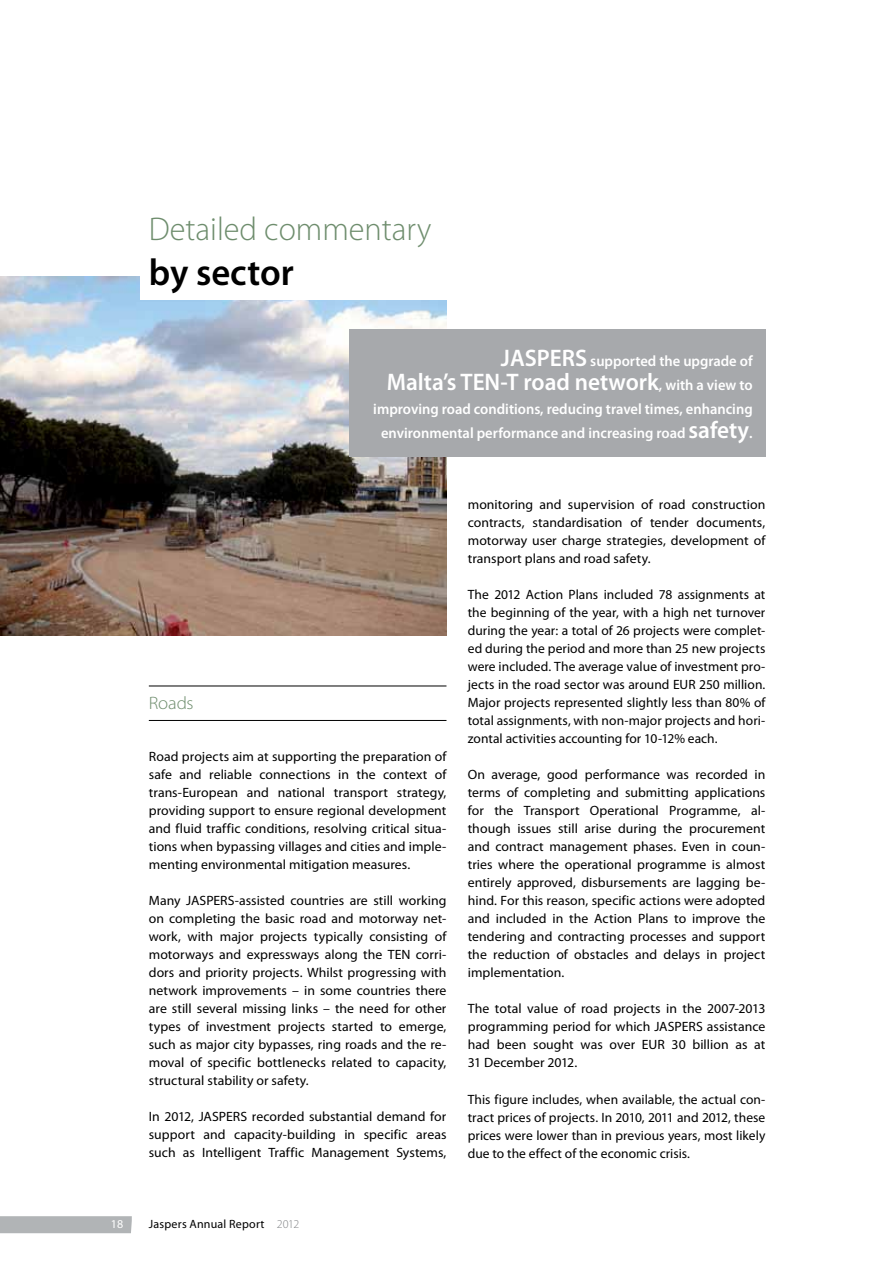
<style>
.page{position:relative;width:893px;height:1263px;background:#fff}
.page>*{position:absolute;margin:0;border:0;box-sizing:border-box;transform-origin:0 0}
.t1{font:600 37.5px "Myriad Pro";color:#000}
.t2{font:300 33px "Myriad Pro";color:#6e8d6d}
.t3{font:600 24px "Myriad Pro";color:#fff}
.t4{font:300 18px "Myriad Pro";letter-spacing:-.005em;color:#6e8d6d;scale:1.05 1}
.t5{font:600 15px/24px "Myriad Pro";color:#fff;text-align:center}
.t6{font:13.5px/18px "Myriad Pro";letter-spacing:.005em;color:#000;text-align:justify}
.t7{font:12px "Myriad Pro";letter-spacing:.02em;color:#000}
.t8{font:12px "Myriad Pro";color:#fff}
.s1{font-size:24px}
.s2{font-size:15px}
.s3{font-weight:300;color:#808285}
</style>
<div class="page">
<div style="left:0;top:1216px;width:132px;height:17px;background:#b1b4b6"></div>
<hr style="left:149px;top:686px;width:297px;height:1px;background:#000">
<hr style="left:149px;top:720px;width:297px;height:1px;background:#000">
<img style="left:0;top:276px;width:446px;height:359px">
<div style="left:140px;top:215px;width:634px;height:85px;background:#fff"></div>
<div style="left:349px;top:329px;width:416px;height:128px;background:#a7a9ac"></div>
<h2 class="t2" style="left:149px;top:210px;width:284px">Detailed commentary</h2>
<h1 class="t1" style="left:149px;top:251px;width:147px">by sector</h1>
<p class="t5" style="left:501px;top:349px;width:253px"><span class="s1">JASPERS</span> supported the upgrade of</p>
<h3 class="t3" style="left:387px;top:369px;width:367px">Malta’s TEN-T road network<span class="s2">, with a view to</span></h3>
<p class="t5" style="left:373px;top:397px;width:381px">improving road conditions, reducing travel times, enhancing environmental performance and increasing road <span class="s1">safety</span>.</p>
<h3 class="t4" style="left:149px;top:693px;width:44px">Roads</h3>
<p class="t6" style="left:149px;top:748px;width:299px">Road projects aim at supporting the preparation of safe and reliable connections in the context of trans-European and national transport strategy, providing support to ensure regional development and fluid traffic conditions, resolving critical situa&shy;tions when bypassing villages and cities and imple&shy;menting environmental mitigation measures.</p>
<p class="t6" style="left:149px;top:892px;width:299px">Many JASPERS-assisted countries are still working on completing the basic road and motorway net&shy;work, with major projects typically consisting of motorways and expressways along the TEN corri&shy;dors and priority projects. Whilst progressing with network improvements – in some countries there are still several missing links – the need for other types of investment projects started to emerge, such as major city bypasses, ring roads and the re&shy;moval of specific bottlenecks related to capacity, structural stability or safety.</p>
<p class="t6" style="left:149px;top:1108px;width:299px">In 2012, JASPERS recorded substantial demand for support and capacity-building in specific areas such as Intelligent Traffic Management Systems,</p>
<p class="t6" style="left:468px;top:496px;width:299px">monitoring and supervision of road construction contracts, standardisation of tender documents, motorway user charge strategies, development of transport plans and road safety.</p>
<p class="t6" style="left:468px;top:586px;width:299px">The 2012 Action Plans included 78 assignments at the beginning of the year, with a high net turnover during the year: a total of 26 projects were complet&shy;ed during the period and more than 25 new projects were included. The average value of investment pro&shy;jects in the road sector was around EUR 250 million.<br>Major projects represented slightly less than 80% of total assignments, with non-major projects and hori&shy;zontal activities accounting for 10-12% each.</p>
<p class="t6" style="left:468px;top:766px;width:299px">On average, good performance was recorded in terms of completing and submitting applications for the Transport Operational Programme, al&shy;though issues still arise during the procurement and contract management phases. Even in coun&shy;tries where the operational programme is almost entirely approved, disbursements are lagging be&shy;hind. For this reason, specific actions were adopted and included in the Action Plans to improve the tendering and contracting processes and support the reduction of obstacles and delays in project implementation.</p>
<p class="t6" style="left:468px;top:1000px;width:299px">The total value of road projects in the 2007-2013 programming period for which JASPERS assistance had been sought was over EUR 30 billion as at 31 December 2012.</p>
<p class="t6" style="left:468px;top:1090px;width:299px">This figure includes, when available, the actual con&shy;tract prices of projects. In 2010, 2011 and 2012, these prices were lower than in previous years, most likely due to the effect of the economic crisis.</p>
<p class="t8" style="left:111px;top:1217px;width:14px">18</p>
<p class="t7" style="left:149px;top:1217px;width:152px">Jaspers Annual Report <span class="s3">2012</span></p>
</div>
